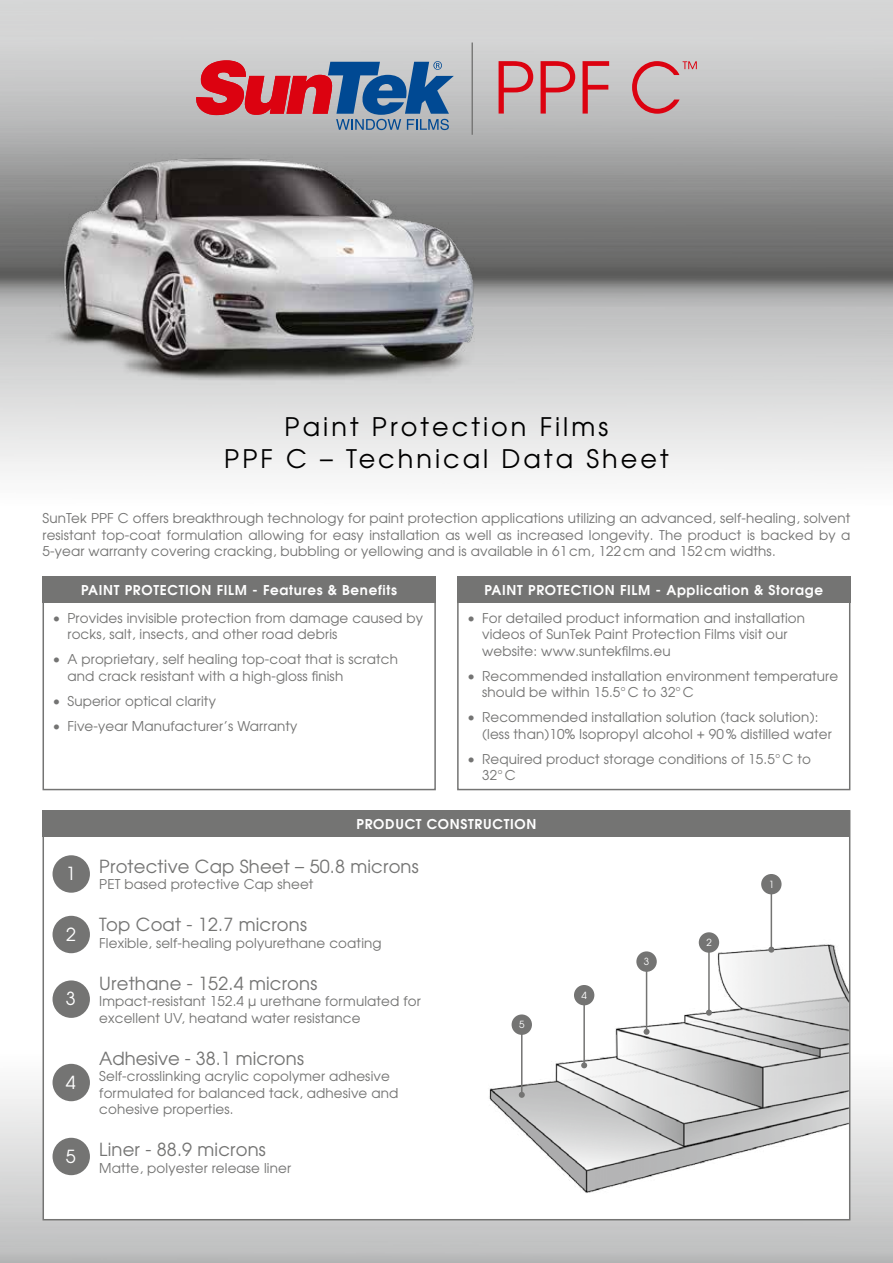
<style>
.page{position:relative;width:893px;height:1263px;background:#fff}
.page>*{position:absolute;margin:0;border:0;box-sizing:border-box;transform-origin:0 0}
.t1{font:25.5px/31.5px "Avant Garde";letter-spacing:.12em;color:#000;text-align:center}
.t2{font:18px "Avant Garde";letter-spacing:.01em;color:#747473}
.t3{font:18px "Avant Garde";color:#fff}
.t4{font:13.5px/16.5px "Avant Garde";letter-spacing:.01em;color:#747473}
.t5{font:600 13.5px "Avant Garde";letter-spacing:.05em;color:#fff}
.t6{font:9.75px "Avant Garde";color:#fff}
</style>
<div class="page">
<img style="left:0;top:0;width:893px;height:473px">
<img style="left:25px;top:0;width:492px;height:407px">
<img style="left:0;top:1020px;width:893px;height:243px">
<div style="left:43px;top:576px;width:393px;height:214px;border:2px solid #747473"></div>
<div style="left:43px;top:576px;width:393px;height:27px;background:#747473"></div>
<div style="left:457px;top:576px;width:393px;height:214px;border:2px solid #747473"></div>
<div style="left:457px;top:576px;width:393px;height:27px;background:#747473"></div>
<div style="left:43px;top:811px;width:807px;height:409px;background:#fff"></div>
<div style="left:43px;top:810px;width:807px;height:26px;background:#747473"></div>
<div style="left:53px;top:855px;width:37px;height:38px;background:#747473;border-radius:50%"></div>
<div style="left:53px;top:916px;width:37px;height:37px;background:#747473;border-radius:50%"></div>
<div style="left:53px;top:980px;width:37px;height:38px;background:#747473;border-radius:50%"></div>
<div style="left:53px;top:1064px;width:37px;height:37px;background:#747473;border-radius:50%"></div>
<svg style="left:632px;top:61px;width:65px;height:53px;background:#c9a1a4"></svg>
<svg style="left:499px;top:61px;width:34px;height:53px;background:#cb8489"></svg>
<svg style="left:541px;top:61px;width:34px;height:53px;background:#cb8489"></svg>
<svg style="left:583px;top:61px;width:26px;height:53px"></svg>
<hr style="left:472px;top:43px;width:1px;height:92px;background:#747473">
<svg style="left:195px;top:60px;width:259px;height:70px;background:#98768c"></svg>
<div style="left:53px;top:1138px;width:37px;height:37px;background:#747473;border-radius:50%"></div>
<img style="left:436px;top:911px;width:413px;height:315px">
<hr style="left:771px;top:879px;width:1px;height:71px;background:#747473">
<svg style="left:768px;top:947px;width:6px;height:6px"></svg>
<div style="left:761px;top:874px;width:20px;height:20px;background:#747473;border-radius:50%"></div>
<hr style="left:708px;top:942px;width:2px;height:71px;background:#747473">
<svg style="left:706px;top:1010px;width:6px;height:6px"></svg>
<div style="left:699px;top:932px;width:20px;height:21px;background:#747473;border-radius:50%"></div>
<hr style="left:646px;top:961px;width:1px;height:71px;background:#747473">
<svg style="left:644px;top:1029px;width:6px;height:6px"></svg>
<div style="left:636px;top:951px;width:21px;height:21px;background:#747473;border-radius:50%"></div>
<hr style="left:583px;top:995px;width:2px;height:70px;background:#747473">
<svg style="left:581px;top:1062px;width:6px;height:6px"></svg>
<div style="left:574px;top:985px;width:20px;height:20px;background:#747473;border-radius:50%"></div>
<hr style="left:521px;top:1025px;width:1px;height:70px;background:#747473">
<svg style="left:519px;top:1092px;width:6px;height:6px"></svg>
<div style="left:512px;top:1014px;width:20px;height:21px;background:#747473;border-radius:50%"></div>
<h1 class="t1" style="left:224px;top:411px;width:446px">Paint Protection Films<br>PPF C – Technical Data Sheet</h1>
<p class="t4" style="left:43px;top:510px;width:809px;text-align:justify">SunTek PPF C offers breakthrough technology for paint protection applications utilizing an advanced, self-healing, solvent resistant top-coat formulation allowing for easy installation as well as increased longevity. The product is backed by a 5-year warranty covering cracking, bubbling or yellowing and is available in 61cm, 122cm and 152cm widths.</p>
<p class="t5" style="left:81px;top:581px;width:317px">PAINT PROTECTION FILM - Features &amp; Benefits</p>
<p class="t4" style="left:68px;top:609px;width:357px;text-indent:-15px">• Provides invisible protection from damage caused by rocks, salt, insects, and other road debris</p>
<p class="t4" style="left:68px;top:651px;width:332px;text-indent:-15px">• A proprietary, self healing top-coat that is scratch and crack resistant with a high-gloss finish</p>
<p class="t4" style="left:53px;top:692px;width:165px">• Superior optical clarity</p>
<p class="t4" style="left:53px;top:717px;width:246px">• Five-year Manufacturer’s Warranty</p>
<p class="t5" style="left:485px;top:581px;width:340px">PAINT PROTECTION FILM - Application &amp; Storage</p>
<p class="t4" style="left:482px;top:609px;width:325px;text-indent:-15px">• For detailed product information and installation videos of SunTek Paint Protection Films visit our website: www.suntekfilms.eu</p>
<p class="t4" style="left:482px;top:667px;width:358px;text-indent:-15px">• Recommended installation environment temperature should be within 15.5° C to 32° C</p>
<p class="t4" style="left:482px;top:709px;width:351px;text-indent:-15px">• Recommended installation solution (tack solution): (less than)10% Isopropyl alcohol + 90% distilled water</p>
<p class="t4" style="left:482px;top:750px;width:330px;text-indent:-15px">• Required product storage conditions of 15.5° C to<br>32° C</p>
<h2 class="t3" style="left:66px;top:862px;width:11px">1</h2>
<h2 class="t3" style="left:66px;top:923px;width:11px">2</h2>
<h2 class="t3" style="left:66px;top:987px;width:11px">3</h2>
<h2 class="t3" style="left:66px;top:1071px;width:11px">4</h2>
<h2 class="t3" style="left:66px;top:1145px;width:11px">5</h2>
<p class="t5" style="left:356px;top:815px;width:181px">PRODUCT CONSTRUCTION</p>
<h2 class="t2" style="left:99px;top:855px;width:321px">Protective Cap Sheet – 50.8 microns</h2>
<p class="t4" style="left:99px;top:876px;width:216px">PET based protective Cap sheet</p>
<h2 class="t2" style="left:99px;top:913px;width:209px">Top Coat - 12.7 microns</h2>
<p class="t4" style="left:99px;top:934px;width:284px">Flexible, self-healing polyurethane coating</p>
<h2 class="t2" style="left:99px;top:972px;width:220px">Urethane - 152.4 microns</h2>
<p class="t4" style="left:99px;top:993px;width:323px">Impact-resistant 152.4 µ urethane formulated for excellent UV, heatand water resistance</p>
<h2 class="t2" style="left:99px;top:1047px;width:206px">Adhesive - 38.1 microns</h2>
<p class="t4" style="left:99px;top:1068px;width:301px">Self-crosslinking acrylic copolymer adhesive formulated for balanced tack, adhesive and cohesive properties.</p>
<h2 class="t2" style="left:99px;top:1138px;width:168px">Liner - 88.9 microns</h2>
<p class="t4" style="left:99px;top:1159px;width:193px">Matte, polyester release liner</p>
<p class="t6" style="left:519px;top:1018px;width:7px">5</p>
<p class="t6" style="left:582px;top:989px;width:7px">4</p>
<p class="t6" style="left:644px;top:955px;width:7px">3</p>
<p class="t6" style="left:707px;top:936px;width:7px">2</p>
<p class="t6" style="left:769px;top:878px;width:7px">1</p>
</div>
